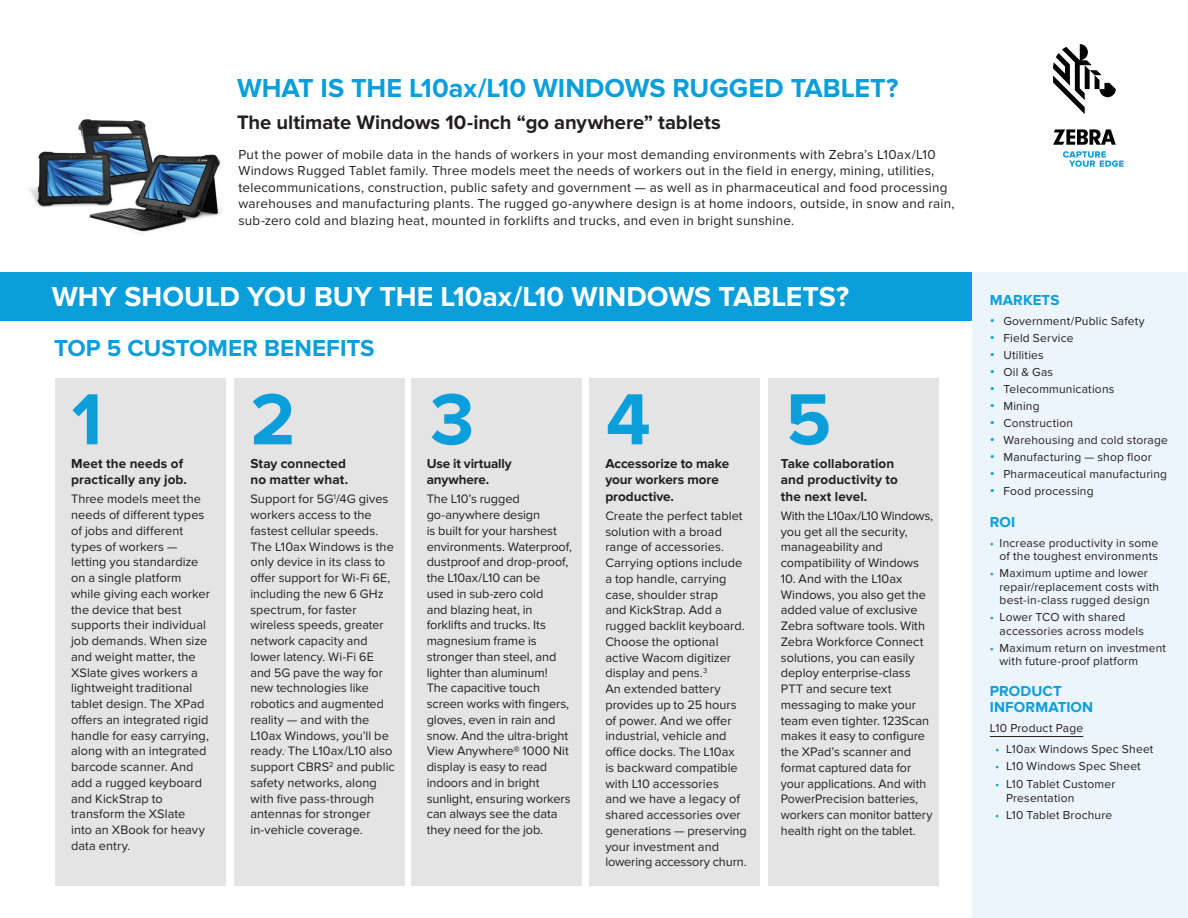
<style>
.page{position:relative;width:1188px;height:918px;background:#fff}
.page>*{position:absolute;margin:0;border:0;box-sizing:border-box;transform-origin:0 0}
.t1{font:700 75px "Proxima Nova";color:#0a9edb}
.t2{font:700 28.5px "Proxima Nova";color:#fff}
.t3{font:700 27px "Proxima Nova";color:#0a9edb}
.t4{font:700 24px "Proxima Nova";color:#0a9edb}
.t5{font:700 20.25px "Proxima Nova";letter-spacing:-.005em;color:#231f20}
.t6{font:700 15px/16.5px "Proxima Nova";letter-spacing:.01em;color:#0a9edb}
.t7{font:13.5px/16.5px "Proxima Nova";letter-spacing:.015em;color:#231f20}
.t8{font:700 13.5px/16.5px "Proxima Nova";letter-spacing:.005em;color:#231f20}
.t9{font:12.75px/15.8px "Proxima Nova";color:#231f20}
.t10{font:12px/13.5px "Proxima Nova";letter-spacing:.015em;color:#231f20}
.s1{font-size:14.25px;color:#0a9edb}
.s2{color:#0a9edb}
</style>
<div class="page">
<div style="left:0;top:273px;width:1188px;height:48px;background:#0a9edb"></div>
<div style="left:972px;top:273px;width:216px;height:645px;background:#ecf5fb"></div>
<hr style="left:990px;top:736px;width:93px;height:1px;background:#231f20">
<div style="left:234px;top:378px;width:171px;height:507px;background:#e5e4e4"></div>
<div style="left:590px;top:378px;width:170px;height:507px;background:#e5e4e4"></div>
<div style="left:411px;top:378px;width:171px;height:507px;background:#e5e4e4"></div>
<div style="left:768px;top:378px;width:171px;height:507px;background:#e5e4e4"></div>
<div style="left:56px;top:378px;width:170px;height:507px;background:#e5e4e4"></div>
<svg style="left:1053px;top:44px;width:63px;height:70px"></svg>
<svg style="left:1053px;top:129px;width:63px;height:16px"></svg>
<svg style="left:1063px;top:151px;width:61px;height:16px"></svg>
<img style="left:29px;top:119px;width:193px;height:115px">
<h3 class="t3" style="left:237px;top:72px;width:663px">WHAT IS THE L10ax/L10 WINDOWS RUGGED TABLET?</h3>
<h3 class="t5" style="left:237px;top:111px;width:485px">The ultimate Windows 10-inch “go anywhere” tablets</h3>
<p class="t7" style="left:238px;top:146px;width:718px">Put the power of mobile data in the hands of workers in your most demanding environments with Zebra’s L10ax/L10<br>Windows Rugged Tablet family. Three models meet the needs of workers out in the field in energy, mining, utilities, telecommunications, construction, public safety and government — as well as in pharmaceutical and food processing warehouses and manufacturing plants. The rugged go-anywhere design is at home indoors, outside, in snow and rain, sub-zero cold and blazing heat, mounted in forklifts and trucks, and even in bright sunshine.</p>
<h2 class="t2" style="left:52px;top:280px;width:799px">WHY SHOULD YOU BUY THE L10ax/L10 WINDOWS TABLETS?</h2>
<p class="t6" style="left:990px;top:292px;width:71px">MARKETS</p>
<p class="t10" style="left:990px;top:315px;width:156px"><span class="s1">•</span> Government/Public Safety</p>
<p class="t10" style="left:990px;top:332px;width:85px"><span class="s1">•</span> Field Service</p>
<p class="t10" style="left:990px;top:349px;width:55px"><span class="s1">•</span> Utilities</p>
<p class="t10" style="left:990px;top:366px;width:65px"><span class="s1">•</span> Oil &amp; Gas</p>
<p class="t10" style="left:990px;top:383px;width:126px"><span class="s1">•</span> Telecommunications</p>
<p class="t10" style="left:990px;top:400px;width:51px"><span class="s1">•</span> Mining</p>
<p class="t10" style="left:990px;top:417px;width:85px"><span class="s1">•</span> Construction</p>
<p class="t10" style="left:990px;top:434px;width:180px"><span class="s1">•</span> Warehousing and cold storage</p>
<p class="t10" style="left:990px;top:451px;width:164px"><span class="s1">•</span> Manufacturing — shop floor</p>
<p class="t10" style="left:990px;top:468px;width:179px"><span class="s1">•</span> Pharmaceutical manufacturing</p>
<p class="t10" style="left:990px;top:485px;width:105px"><span class="s1">•</span> Food processing</p>
<p class="t6" style="left:990px;top:514px;width:27px">ROI</p>
<p class="t10" style="left:990px;top:536px;width:170px;text-align:right"><span class="s2">•</span> Increase productivity in some of the toughest environments</p>
<p class="t10" style="left:1000px;top:567px;width:161px;text-indent:-10px"><span class="s2">•</span> Maximum uptime and lower repair/replacement costs with best-in-class rugged design</p>
<p class="t10" style="left:1000px;top:611px;width:146px;text-indent:-10px"><span class="s2">•</span> Lower TCO with shared accessories across models</p>
<p class="t10" style="left:1000px;top:641px;width:168px;text-indent:-10px"><span class="s2">•</span> Maximum return on investment with future-proof platform</p>
<p class="t6" style="left:990px;top:683px;width:105px">PRODUCT<br>INFORMATION</p>
<p class="t10" style="left:990px;top:722px;width:95px">L10 Product Page</p>
<p class="t10" style="left:995px;top:742px;width:160px"><span class="s2">•</span> L10ax Windows Spec Sheet</p>
<p class="t10" style="left:995px;top:760px;width:147px"><span class="s2">•</span> L10 Windows Spec Sheet</p>
<p class="t10" style="left:1006px;top:778px;width:111px;text-indent:-11px"><span class="s2">•</span> L10 Tablet Customer<br>Presentation</p>
<p class="t10" style="left:995px;top:809px;width:118px"><span class="s2">•</span> L10 Tablet Brochure</p>
<h3 class="t4" style="left:54px;top:335px;width:322px">TOP 5 CUSTOMER BENEFITS</h3>
<h1 class="t1" style="left:250px;top:376px;width:46px">2</h1>
<h1 class="t1" style="left:430px;top:376px;width:46px">3</h1>
<h1 class="t1" style="left:72px;top:376px;width:32px">1</h1>
<h1 class="t1" style="left:606px;top:376px;width:46px">4</h1>
<h1 class="t1" style="left:786px;top:376px;width:47px">5</h1>
<p class="t8" style="left:605px;top:455px;width:125px">Accessorize to make your workers more productive.</p>
<p class="t9" style="left:605px;top:508px;width:143px">Create the perfect tablet solution with a broad range of accessories.<br>Carrying options include a top handle, carrying case, shoulder strap<br>and KickStrap. Add a rugged backlit keyboard.<br>Choose the optional active Wacom digitizer display and pens.<sup>3<br></sup>An extended battery provides up to 25 hours of power. And we offer industrial, vehicle and office docks. The L10ax<br>is backward compatible with L10 accessories<br>and we have a legacy of shared accessories over generations — preserving your investment and lowering accessory churn.</p>
<p class="t8" style="left:781px;top:455px;width:119px">Take collaboration and productivity to the next level.</p>
<p class="t9" style="left:781px;top:508px;width:154px">With the L10ax/L10 Windows, you get all the security, manageability and compatibility of Windows</p>
<p class="t9" style="left:781px;top:571px;width:153px">10. And with the L10ax<br>Windows, you also get the added value of exclusive<br>Zebra software tools. With<br>Zebra Workforce Connect solutions, you can easily deploy enterprise-class<br>PTT and secure text messaging to make your team even tighter. 123Scan makes it easy to configure the XPad’s scanner and format captured data for your applications. And with<br>PowerPrecision batteries, workers can monitor battery health right on the tablet.</p>
<p class="t8" style="left:427px;top:455px;width:86px">Use it virtually anywhere.</p>
<p class="t9" style="left:427px;top:491px;width:147px">The L10’s rugged go-anywhere design<br>is built for your harshest environments. Waterproof, dustproof and drop-proof, the L10ax/L10 can be<br>used in sub-zero cold<br>and blazing heat, in forklifts and trucks. Its magnesium frame is stronger than steel, and lighter than aluminum!<br>The capacitive touch screen works with fingers, gloves, even in rain and snow. And the ultra-bright<br>View Anywhere® 1000 Nit display is easy to read indoors and in bright sunlight, ensuring workers can always see the data they need for the job.</p>
<p class="t8" style="left:71px;top:455px;width:117px">Meet the needs of practically any job.</p>
<p class="t9" style="left:71px;top:491px;width:140px">Three models meet the needs of different types of jobs and different types of workers — letting you standardize on a single platform while giving each worker the device that best supports their individual job demands. When size and weight matter, the<br>XSlate gives workers a lightweight traditional tablet design. The XPad offers an integrated rigid handle for easy carrying, along with an integrated barcode scanner. And add a rugged keyboard and KickStrap to transform the XSlate<br>into an XBook for heavy data entry.</p>
<p class="t8" style="left:250px;top:455px;width:99px">Stay connected no matter what.</p>
<p class="t9" style="left:250px;top:491px;width:146px">Support for 5G<sup>1</sup>/4G gives workers access to the fastest cellular speeds.<br>The L10ax Windows is the only device in its class to offer support for Wi-Fi 6E, including the new 6 GHz spectrum, for faster wireless speeds, greater network capacity and lower latency. Wi-Fi 6E and 5G pave the way for new technologies like robotics and augmented reality — and with the<br>L10ax Windows, you’ll be ready.<sup>.</sup> The L10ax/L10 also support CBRS<sup>2</sup> and public safety networks, along with five pass-through antennas for stronger in-vehicle coverage.</p>
</div>
